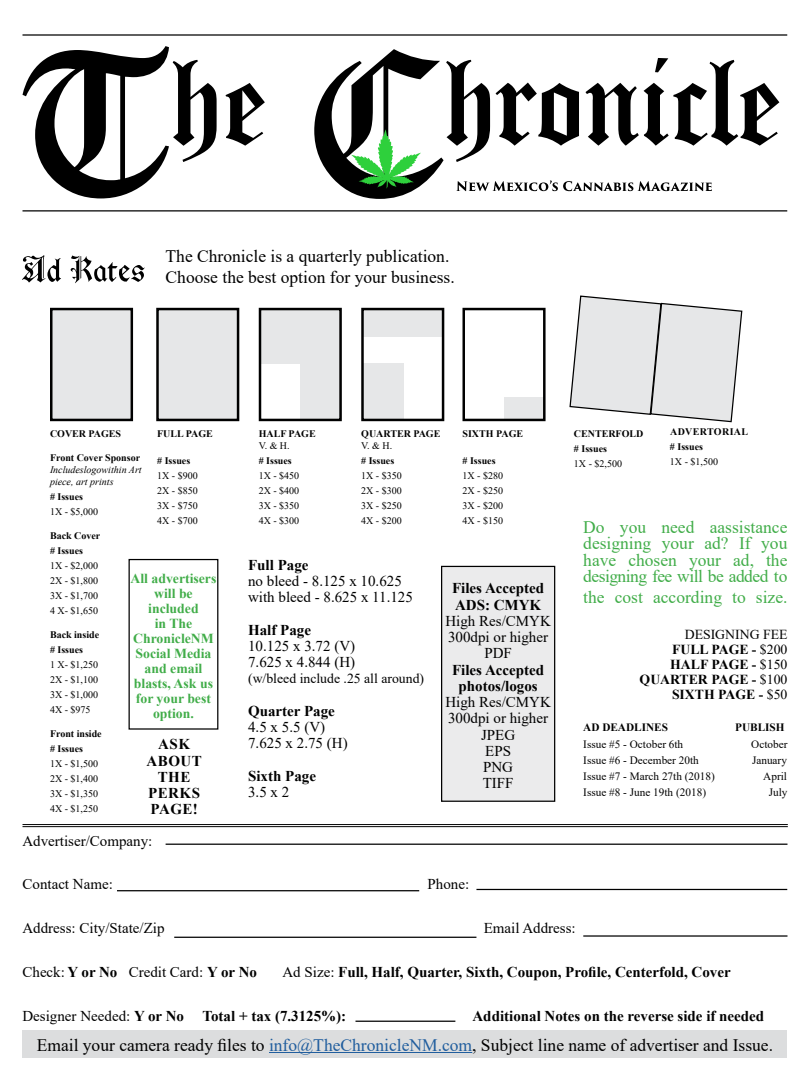
<style>
.page{position:relative;width:810px;height:1080px;background:#fff}
.page>*{position:absolute;margin:0;border:0;box-sizing:border-box;transform-origin:0 0}
.t1{font:17.5px/21px "Times New Roman";color:#000}
.t2{font:17.5px/16.2px "Times New Roman";color:#41ad49;text-align:justify}
.t3{font:15px/16.2px "Times New Roman";color:#000}
.t4{font:700 15px/16.2px "Times New Roman";color:#000}
.t5{font:700 15px/16.2px "Times New Roman";letter-spacing:.035em;color:#000;text-align:center}
.t6{font:700 13.75px/15px "Times New Roman";color:#41ad49;text-align:center}
.t7{font:700 13.75px/15px "Times New Roman";color:#000;text-align:right}
.t8{font:13.75px "Times New Roman";color:#000}
.t9{font:11.25px "Times New Roman";color:#000}
.t10{font:700 11.25px "Times New Roman";color:#000}
.t11{font:10px/15px "Times New Roman";color:#000;text-align:justify}
.t12{font:700 10px/15px "Times New Roman";color:#000}
.t13{font:italic 10px/12px "Times New Roman";color:#000}
.t14{font:700 10px/15px "Times New Roman";letter-spacing:.035em;color:#000}
.s1{font-weight:400}
.s2{font-weight:700}
.s3{color:#215e9e}
</style>
<div class="page">
<div style="left:300px;top:308px;width:41px;height:110px;background:#e6e7e8"></div>
<div style="left:362px;top:363px;width:42px;height:56px;background:#e6e7e8"></div>
<div style="left:363px;top:309px;width:80px;height:28px;background:#e6e7e8"></div>
<div style="left:504px;top:397px;width:40px;height:21px;background:#e6e7e8"></div>
<div style="left:259px;top:308px;width:82px;height:56px;background:#e6e7e8"></div>
<hr style="left:22px;top:34px;width:765px;height:2px;background:#000">
<hr style="left:22px;top:210px;width:765px;height:2px;background:#000">
<svg style="left:22px;top:255px;width:123px;height:28px"></svg>
<div style="left:51px;top:309px;width:81px;height:111px;background:#e6e7e8"></div>
<div style="left:50px;top:308px;width:83px;height:113px;border:2px solid #000"></div>
<div style="left:158px;top:309px;width:80px;height:111px;background:#e6e7e8"></div>
<div style="left:156px;top:308px;width:83px;height:113px;border:2px solid #000"></div>
<div style="left:259px;top:308px;width:83px;height:113px;border:2px solid #000"></div>
<div style="left:361px;top:308px;width:83px;height:113px;border:2px solid #000"></div>
<div style="left:462px;top:308px;width:84px;height:113px;border:2px solid #000"></div>
<svg style="left:569px;top:295px;width:174px;height:128px"></svg>
<div style="left:442px;top:566px;width:113px;height:235px;background:#ebebec"></div>
<div style="left:441px;top:566px;width:114px;height:236px;border:1px solid #000"></div>
<hr style="left:166px;top:844px;width:621px;height:1px;background:#000">
<hr style="left:174px;top:937px;width:302px;height:1px;background:#000">
<hr style="left:117px;top:890px;width:302px;height:1px;background:#000">
<hr style="left:583px;top:935px;width:205px;height:2px;background:#000">
<hr style="left:476px;top:889px;width:311px;height:1px;background:#000">
<hr style="left:355px;top:1021px;width:100px;height:1px;background:#000">
<hr style="left:22px;top:824px;width:766px;height:1px;background:#000">
<hr style="left:22px;top:826px;width:766px;height:1px;background:#000">
<div style="left:22px;top:1030px;width:765px;height:28px;background:#dcddde"></div>
<hr style="left:269px;top:1052px;width:203px;height:1px;background:#215e9e">
<svg style="left:23px;top:46px;width:756px;height:153px"></svg>
<svg style="left:351px;top:129px;width:70px;height:60px"></svg>
<svg style="left:456px;top:180px;width:256px;height:11px"></svg>
<div style="left:129px;top:559px;width:89px;height:171px;border:1px solid #000"></div>
<p class="t1" style="left:166px;top:245px;width:291px">The Chronicle is a quarterly publication.<br>Choose the best option for your business.</p>
<p class="t12" style="left:50px;top:426px;width:73px">COVER PAGES</p>
<p class="t12" style="left:50px;top:450px;width:92px">Front Cover Sponsor</p>
<p class="t13" style="left:50px;top:464px;width:93px">Includeslogowithin Art piece, art prints</p>
<p class="t12" style="left:50px;top:489px;width:35px"># Issues</p>
<p class="t11" style="left:50px;top:504px;width:50px">1X - $5,000</p>
<p class="t12" style="left:50px;top:528px;width:52px">Back Cover # Issues</p>
<p class="t11" style="left:50px;top:558px;width:50px">1X - $2,000<br>2X - $1,800<br>3X - $1,700<br>4 X- $1,650</p>
<p class="t12" style="left:50px;top:627px;width:51px">Back inside # Issues</p>
<p class="t11" style="left:50px;top:657px;width:50px">1 X- $1,250<br>2X - $1,100<br>3X - $1,000<br>4X - $975</p>
<p class="t12" style="left:50px;top:726px;width:53px">Front inside # Issues</p>
<p class="t11" style="left:50px;top:756px;width:50px">1X - $1,500<br>2X - $1,400<br>3X - $1,350<br>4X - $1,250</p>
<p class="t12" style="left:157px;top:426px;width:57px">FULL PAGE</p>
<p class="t12" style="left:157px;top:453px;width:35px"># Issues</p>
<p class="t11" style="left:157px;top:468px;width:42px">1X - $900<br>2X - $850<br>3X - $750<br>4X - $700</p>
<p class="t6" style="left:131px;top:571px;width:87px">All advertisers will be included<br>in The<br>ChronicleNM<br>Social Media and email blasts, Ask us for your best option.</p>
<p class="t5" style="left:147px;top:736px;width:57px">ASK<br>ABOUT<br>THE<br>PERKS<br>PAGE!</p>
<p class="t12" style="left:259px;top:426px;width:58px">HALF PAGE</p>
<p class="t11" style="left:259px;top:438px;width:32px">V. &amp; H.</p>
<p class="t12" style="left:259px;top:453px;width:35px"># Issues</p>
<p class="t11" style="left:259px;top:468px;width:42px">1X - $450<br>2X - $400<br>3X - $350<br>4X - $300</p>
<p class="t12" style="left:361px;top:426px;width:81px">QUARTER PAGE</p>
<p class="t11" style="left:361px;top:438px;width:32px">V. &amp; H.</p>
<p class="t12" style="left:361px;top:453px;width:35px"># Issues</p>
<p class="t11" style="left:361px;top:468px;width:42px">1X - $350<br>2X - $300<br>3X - $250<br>4X - $200</p>
<p class="t12" style="left:462px;top:426px;width:62px">SIXTH PAGE</p>
<p class="t12" style="left:462px;top:453px;width:35px"># Issues</p>
<p class="t11" style="left:462px;top:468px;width:42px">1X - $280<br>2X - $250<br>3X - $200<br>4X - $150</p>
<p class="t4" style="left:248px;top:556px;width:62px">Full Page</p>
<p class="t3" style="left:248px;top:572px;width:166px">no bleed - 8.125 x 10.625 with bleed - 8.625 x 11.125</p>
<p class="t4" style="left:248px;top:621px;width:64px">Half Page</p>
<p class="t3" style="left:248px;top:637px;width:109px">10.125 x 3.72 (V)<br>7.625 x 4.844 (H)</p>
<p class="t8" style="left:248px;top:669px;width:178px">(w/bleed include .25 all around)</p>
<p class="t4" style="left:248px;top:702px;width:88px">Quarter Page</p>
<p class="t3" style="left:248px;top:719px;width:101px">4.5 x 5.5 (V)<br>7.625 x 2.75 (H)</p>
<p class="t4" style="left:248px;top:767px;width:69px">Sixth Page</p>
<p class="t3" style="left:248px;top:784px;width:43px">3.5 x 2</p>
<p class="t4" style="left:452px;top:580px;width:94px">Files Accepted<br>ADS: CMYK</p>
<p class="t3" style="left:445px;top:612px;width:107px;text-align:center">High Res/CMYK<br>300dpi or higher<br>PDF</p>
<p class="t4" style="left:452px;top:661px;width:94px;text-align:center">Files Accepted photos/logos</p>
<p class="t3" style="left:445px;top:694px;width:107px;text-align:center">High Res/CMYK<br>300dpi or higher<br>JPEG<br>EPS<br>PNG<br>TIFF</p>
<p class="t12" style="left:574px;top:426px;width:71px">CENTERFOLD # Issues</p>
<p class="t11" style="left:574px;top:456px;width:50px">1X - $2,500</p>
<p class="t14" style="left:670px;top:424px;width:80px">ADVERTORIAL # Issues</p>
<p class="t11" style="left:670px;top:454px;width:50px">1X - $1,500</p>
<p class="t2" style="left:583px;top:519px;width:206px">Do you need aassistance designing your ad? If you have chosen your ad, the designing fee will be added to</p>
<p class="t2" style="left:583px;top:588px;width:206px">the cost according to size.</p>
<p class="t7" style="left:640px;top:626px;width:149px"><span class="s1">DESIGNING FEE<br></span>FULL PAGE - <span class="s1">$200<br></span>HALF PAGE - <span class="s1">$150<br></span>QUARTER PAGE - <span class="s1">$100<br></span>SIXTH PAGE - <span class="s1">$50</span></p>
<p class="t10" style="left:583px;top:719px;width:86px">AD DEADLINES</p>
<p class="t10" style="left:735px;top:719px;width:51px">PUBLISH</p>
<p class="t9" style="left:583px;top:736px;width:101px">Issue #5 - October 6th</p>
<p class="t9" style="left:751px;top:736px;width:38px">October</p>
<p class="t9" style="left:583px;top:752px;width:117px">Issue #6 - December 20th</p>
<p class="t9" style="left:752px;top:752px;width:36px">January</p>
<p class="t9" style="left:583px;top:768px;width:133px">Issue #7 - March 27th (2018)</p>
<p class="t9" style="left:763px;top:768px;width:25px">April</p>
<p class="t9" style="left:583px;top:785px;width:124px">Issue #8 - June 19th (2018)</p>
<p class="t9" style="left:769px;top:785px;width:20px">July</p>
<p class="t3" style="left:22px;top:832px;width:131px">Advertiser/Company:</p>
<p class="t3" style="left:22px;top:876px;width:92px">Contact Name:</p>
<p class="t3" style="left:428px;top:876px;width:43px">Phone:</p>
<p class="t3" style="left:22px;top:919px;width:144px">Address: City/State/Zip</p>
<p class="t3" style="left:484px;top:919px;width:94px">Email Address:</p>
<p class="t3" style="left:22px;top:963px;width:236px">Check: <span class="s2">Y or No</span> Credit Card: <span class="s2">Y or No</span></p>
<p class="t4" style="left:282px;top:963px;width:450px"><span class="s1">Ad Size:</span> Full, Half, Quarter, Sixth, Coupon, Profile, Centerfold, Cover</p>
<p class="t4" style="left:22px;top:1007px;width:325px"><span class="s1">Designer Needed:</span> Y or No Total + tax (7.3125%):</p>
<p class="t4" style="left:472px;top:1007px;width:293px">Additional Notes on the reverse side if needed</p>
<p class="t1" style="left:37px;top:1034px;width:738px">Email your camera ready files to <span class="s3">info@TheChronicleNM.com</span>, Subject line name of advertiser and Issue.</p>
</div>
